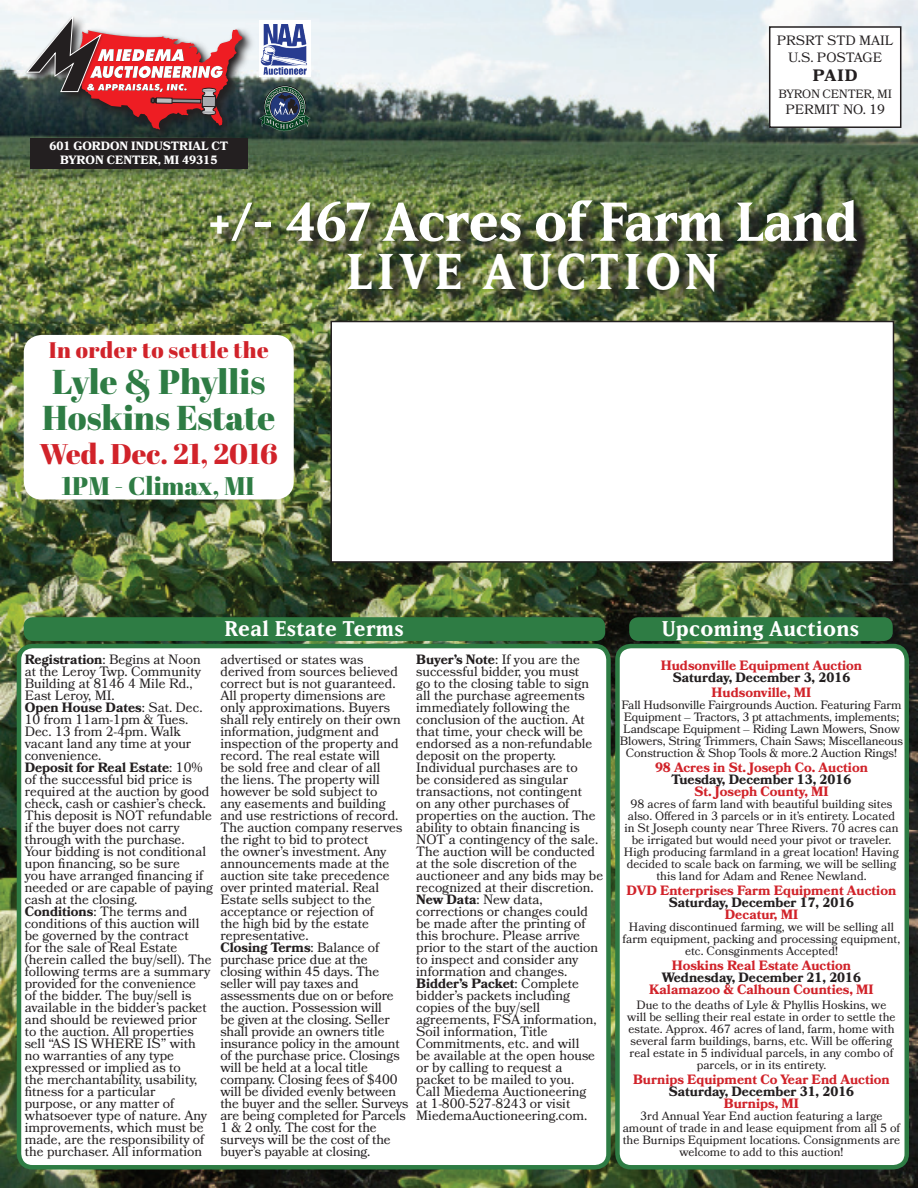
<style>
.page{position:relative;width:918px;height:1188px;background:#fff}
.page>*{position:absolute;margin:0;border:0;box-sizing:border-box;transform-origin:0 0}
.t1{font:700 54px "Matrix IIOT";letter-spacing:-.01em;color:#fff}
.t2{font:700 49.5px "Matrix IIOT";letter-spacing:.1em;color:#fff}
.t3{font:34.5px/36px "Abril Fatface";color:#2e7c44}
.t4{font:28.5px "Abril Fatface";color:#d1232a}
.t5{font:25.5px "Abril Fatface";color:#2e7c44}
.t6{font:22.5px "Abril Fatface";letter-spacing:.02em;color:#d1232a}
.t7{font:700 21px "Matrix IIOT";letter-spacing:.02em;color:#fff}
.t8{font:700 16.5px "Bookmania";color:#231f20}
.t9{font:13.5px/12px "Bookmania";color:#231f20}
.t10{font:700 13.5px "Bookmania";color:#d1232a}
.t11{font:700 13.5px "Bookmania";color:#231f20}
.t12{font:12px/12px "Bookmania";color:#231f20;text-align:center}
.t13{font:700 12px/14.4px "Bookmania";color:#fff;text-align:center}
.t14{font:12px "Bookmania";letter-spacing:-.02em;color:#231f20}
.s1{font-weight:700}
</style>
<div class="page">
<img style="left:0;top:0;width:918px;height:1188px">
<div style="left:331px;top:322px;width:562px;height:240px;background:#fff"></div>
<div style="left:330px;top:321px;width:564px;height:242px;border:2px solid #231f20"></div>
<svg style="left:24px;top:14px;width:232px;height:129px;background:#647170"></svg>
<img style="left:73px;top:27px;width:174px;height:104px">
<img style="left:24px;top:16px;width:2px;height:81px">
<svg style="left:26px;top:16px;width:216px;height:114px"></svg>
<div style="left:770px;top:27px;width:131px;height:100px;background:#fff"></div>
<div style="left:769px;top:26px;width:132px;height:102px;border:2px solid #231f20"></div>
<div style="left:259px;top:21px;width:51px;height:56px;background:linear-gradient(to right,#fff,#fff)"></div>
<img style="left:259px;top:25px;width:51px;height:52px">
<div style="left:264px;top:86px;width:42px;height:42px;background:#242726;border-radius:50%"></div>
<svg style="left:265px;top:86px;width:40px;height:41px"></svg>
<svg style="left:259px;top:88px;width:51px;height:47px;background:#354f51"></svg>
<div style="left:30px;top:138px;width:217px;height:30px;background:#231f20"></div>
<div style="left:24px;top:335px;width:270px;height:165px;background:#fff;border-radius:18px"></div>
<img style="left:212px;top:202px;width:662px;height:106px">
<div style="left:19px;top:646px;width:589px;height:521px;background:#fff;border-radius:14px"></div>
<div style="left:17px;top:644px;width:594px;height:526px;border:4px solid #2e7c44;border-radius:14px"></div>
<div style="left:617px;top:646px;width:290px;height:521px;background:#fff;border-radius:14px"></div>
<div style="left:615px;top:644px;width:294px;height:526px;border:4px solid #2e7c44;border-radius:14px"></div>
<div style="left:24px;top:617px;width:581px;height:24px;background:#2e7c44;border-radius:9px"></div>
<div style="left:629px;top:617px;width:264px;height:24px;background:#2e7c44;border-radius:9px"></div>
<p class="t13" style="left:49px;top:139px;width:180px">601 GORDON INDUSTRIAL CT<br>BYRON CENTER, MI 49315</p>
<p class="t9" style="left:777px;top:33px;width:118px;line-height:16.2px;text-align:center">PRSRT STD MAIL<br>U.S. POSTAGE</p>
<p class="t8" style="left:813px;top:66px;width:46px">PAID</p>
<p class="t14" style="left:778px;top:86px;width:115px">BYRON CENTER, MI</p>
<p class="t9" style="left:785px;top:103px;width:101px">PERMIT NO. 19</p>
<h1 class="t1" style="left:207px;top:189px;width:651px">+/- 467 Acres of Farm Land</h1>
<h2 class="t2" style="left:347px;top:241px;width:373px">LIVE AUCTION</h2>
<h3 class="t6" style="left:49px;top:334px;width:222px">In order to settle the</h3>
<h3 class="t3" style="left:42px;top:363px;width:235px">Lyle &amp; Phyllis<br>Hoskins Estate</h3>
<h3 class="t4" style="left:40px;top:434px;width:240px">Wed. Dec. 21, 2016</h3>
<h3 class="t5" style="left:61px;top:468px;width:195px">1PM - Climax, MI</h3>
<h3 class="t7" style="left:224px;top:616px;width:181px">Real Estate Terms</h3>
<h3 class="t7" style="left:662px;top:616px;width:199px">Upcoming Auctions</h3>
<p class="t9" style="left:25px;top:653px;width:190px"><span class="s1">Registration</span>: Begins at Noon at the Leroy Twp. Community<br>Building at 8146 4 Mile Rd.,<br>East Leroy, MI.<br><span class="s1">Open House Dates</span>: Sat. Dec.<br>10 from 11am-1pm &amp; Tues.<br>Dec. 13 from 2-4pm. Walk vacant land any time at your convenience.<br><span class="s1">Deposit for Real Estate</span>: 10% of the successful bid price is required at the auction by good check, cash or cashier’s check.<br>This deposit is NOT refundable if the buyer does not carry through with the purchase.<br>Your bidding is not conditional upon financing, so be sure<br>you have arranged financing if needed or are capable of paying cash at the closing.<br><span class="s1">Conditions</span>: The terms and conditions of this auction will be governed by the contract<br>for the sale of Real Estate (herein called the buy/sell). The following terms are a summary provided for the convenience<br>of the bidder. The buy/sell is available in the bidder’s packet and should be reviewed prior<br>to the auction. All properties sell “AS IS WHERE IS” with no warranties of any type expressed or implied as to<br>the merchantability, usability, fitness for a particular<br>purpose, or any matter of whatsoever type of nature. Any improvements, which must be made, are the responsibility of the purchaser. All information</p>
<p class="t9" style="left:220px;top:653px;width:190px">advertised or states was derived from sources believed correct but is not guaranteed.<br>All property dimensions are only approximations. Buyers shall rely entirely on their own information, judgment and inspection of the property and record. The real estate will<br>be sold free and clear of all<br>the liens. The property will however be sold subject to<br>any easements and building and use restrictions of record.<br>The auction company reserves the right to bid to protect<br>the owner’s investment. Any announcements made at the auction site take precedence over printed material. Real<br>Estate sells subject to the acceptance or rejection of<br>the high bid by the estate representative.<br><span class="s1">Closing Terms</span>: Balance of purchase price due at the closing within 45 days. The seller will pay taxes and assessments due on or before the auction. Possession will<br>be given at the closing. Seller shall provide an owners title insurance policy in the amount of the purchase price. Closings will be held at a local title company. Closing fees of $400 will be divided evenly between the buyer and the seller. Surveys are being completed for Parcels<br>1 &amp; 2 only. The cost for the surveys will be the cost of the buyer’s payable at closing.</p>
<p class="t9" style="left:416px;top:654px;width:188px"><span class="s1">Buyer’s Note</span>: If you are the successful bidder, you must<br>go to the closing table to sign all the purchase agreements immediately following the conclusion of the auction. At that time, your check will be endorsed as a non-refundable deposit on the property.<br>Individual purchases are to<br>be considered as singular transactions, not contingent<br>on any other purchases of properties on the auction. The ability to obtain financing is<br>NOT a contingency of the sale.<br>The auction will be conducted at the sole discretion of the auctioneer and any bids may be recognized at their discretion.<br><span class="s1">New Data</span>: New data, corrections or changes could be made after the printing of this brochure. Please arrive prior to the start of the auction to inspect and consider any information and changes.<br><span class="s1">Bidder’s Packet</span>: Complete bidder’s packets including copies of the buy/sell agreements, FSA information,<br>Soil information, Title<br>Commitments, etc. and will<br>be available at the open house or by calling to request a packet to be mailed to you.<br>Call Miedema Auctioneering<br>at 1-800-527-8243 or visit<br>MiedemaAuctioneering.com.</p>
<p class="t10" style="left:661px;top:657px;width:203px">Hudsonville Equipment Auction</p>
<p class="t11" style="left:673px;top:669px;width:179px">Saturday, December 3, 2016</p>
<p class="t10" style="left:712px;top:684px;width:101px">Hudsonville, MI</p>
<p class="t12" style="left:620px;top:699px;width:285px">Fall Hudsonville Fairgrounds Auction. Featuring Farm Equipment – Tractors, 3 pt attachments, implements; Landscape Equipment – Riding Lawn Mowers, Snow Blowers, String Trimmers, Chain Saws; Miscellaneous Construction &amp; Shop Tools &amp; more.2 Auction Rings!</p>
<p class="t10" style="left:655px;top:759px;width:214px">98 Acres in St. Joseph Co. Auction</p>
<p class="t11" style="left:671px;top:771px;width:182px">Tuesday, December 13, 2016</p>
<p class="t10" style="left:694px;top:783px;width:136px">St. Joseph County, MI</p>
<p class="t12" style="left:624px;top:798px;width:277px">98 acres of farm land with beautiful building sites also. Offered in 3 parcels or in it’s entirety. Located in St Joseph county near Three Rivers. 70 acres can be irrigated but would need your pivot or traveler.<br>High producing farmland in a great location! Having decided to scale back on farming, we will be selling this land for Adam and Renee Newland.</p>
<p class="t10" style="left:627px;top:882px;width:271px">DVD Enterprises Farm Equipment Auction</p>
<p class="t11" style="left:669px;top:894px;width:187px">Saturday, December 17, 2016</p>
<p class="t10" style="left:725px;top:906px;width:75px">Decatur, MI</p>
<p class="t12" style="left:623px;top:921px;width:279px">Having discontinued farming, we will be selling all farm equipment, packing and processing equipment, etc. Consginments Accepted!</p>
<p class="t10" style="left:672px;top:957px;width:181px">Hoskins Real Estate Auction</p>
<p class="t11" style="left:662px;top:969px;width:201px">Wednesday, December 21, 2016</p>
<p class="t10" style="left:649px;top:981px;width:226px">Kalamazoo &amp; Calhoun Counties, MI</p>
<p class="t12" style="left:627px;top:999px;width:270px">Due to the deaths of Lyle &amp; Phyllis Hoskins, we will be selling their real estate in order to settle the estate. Approx. 467 acres of land, farm, home with several farm buildings, barns, etc. Will be offering real estate in 5 individual parcels, in any combo of parcels, or in its entirety.</p>
<p class="t10" style="left:633px;top:1071px;width:258px">Burnips Equipment Co Year End Auction</p>
<p class="t11" style="left:669px;top:1083px;width:187px">Saturday, December 31, 2016</p>
<p class="t10" style="left:724px;top:1095px;width:77px">Burnips, MI</p>
<p class="t12" style="left:623px;top:1110px;width:279px">3rd Annual Year End auction featuring a large amount of trade in and lease equipment from all 5 of the Burnips Equipment locations. Consignments are welcome to add to this auction!</p>
</div>
